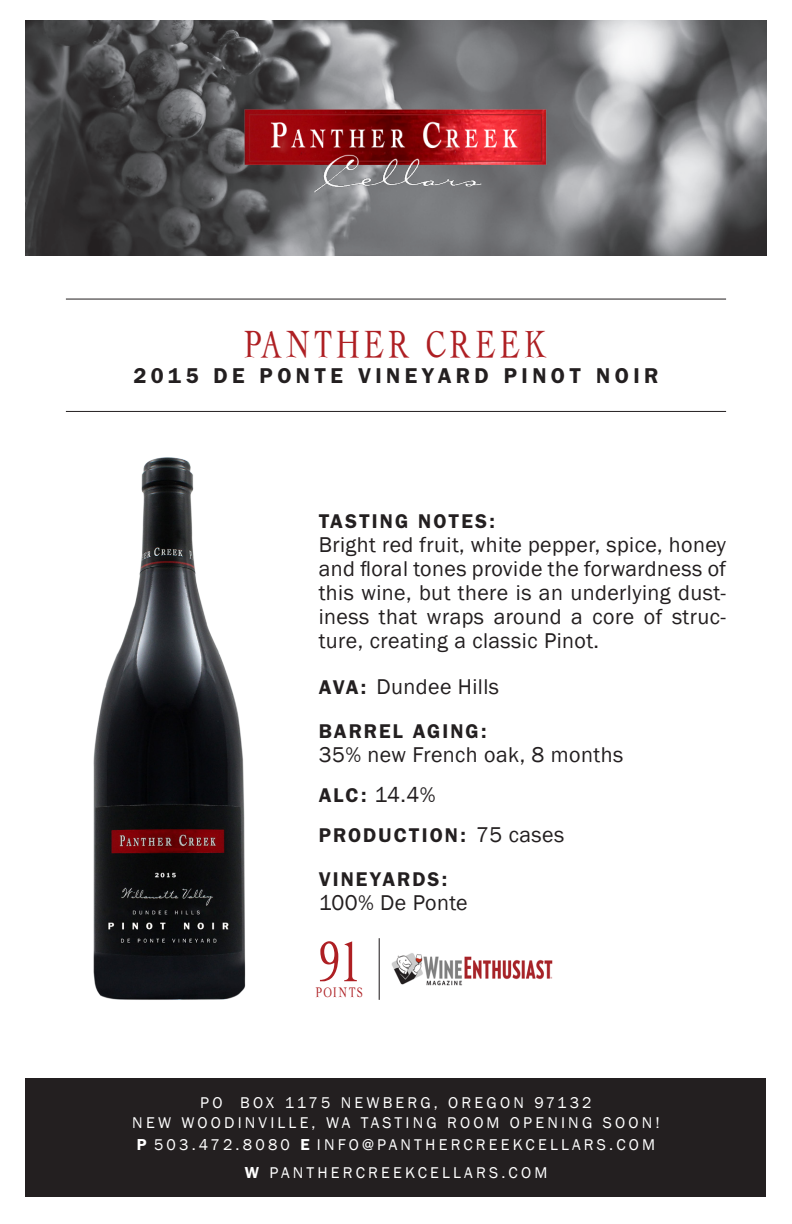
<style>
.page{position:relative;width:792px;height:1224px;background:#fff}
.page>*{position:absolute;margin:0;border:0;box-sizing:border-box;transform-origin:0 0}
.t1{font:58.4px "Abalone";color:#ae1f23}
.t2{font:38.8px "Abalone";letter-spacing:.1em;color:#ae1f23}
.t3{font:22px/24px "Franklin Gothic";letter-spacing:.02em;color:#231f20;text-align:justify}
.t4{font:600 21.6px "Franklin Gothic";letter-spacing:.2em;color:#231f20}
.t5{font:600 20px "Franklin Gothic";letter-spacing:.1em;color:#231f20}
.t6{font:16px/28px "Franklin Gothic";letter-spacing:.2em;color:#fff;text-align:center}
.t7{font:14.2px "Abalone";letter-spacing:.105em;color:#ae1f23}
.s1{font-weight:600;font-size:20px}
.s2{font-weight:400;font-size:22px}
.s3{font-weight:600}
</style>
<div class="page">
<img style="left:26px;top:21px;width:740px;height:235px">
<div style="left:26px;top:1079px;width:740px;height:118px;background:#231f20"></div>
<img style="left:93px;top:457px;width:153px;height:543px">
<hr style="left:66px;top:299px;width:660px;height:1px;background:#231f20">
<hr style="left:66px;top:411px;width:660px;height:1px;background:#231f20">
<img style="left:232px;top:96px;width:328px;height:107px">
<hr style="left:379px;top:938px;width:1px;height:62px;background:#231f20">
<img style="left:391px;top:953px;width:162px;height:33px">
<p class="t2" style="left:244px;top:326px;width:305px">PANTHER CREEK</p>
<p class="t4" style="left:134px;top:363px;width:526px">2015 DE PONTE VINEYARD PINOT NOIR</p>
<p class="t5" style="left:319px;top:509px;width:178px">TASTING NOTES:</p>
<p class="t3" style="left:319px;top:533px;width:409px">Bright red fruit, white pepper, spice, honey and floral tones provide the forwardness of this wine, but there is an underlying dust&shy;iness that wraps around a core of struc&shy;ture, creating a classic Pinot.</p>
<p class="t3" style="left:319px;top:675px;width:182px"><span class="s1">AVA:</span> Dundee Hills</p>
<p class="t5" style="left:319px;top:719px;width:170px">BARREL AGING:</p>
<p class="t3" style="left:319px;top:743px;width:306px">35% new French oak, 8 months</p>
<p class="t3" style="left:319px;top:783px;width:119px"><span class="s1">ALC:</span> 14.4%</p>
<p class="t5" style="left:319px;top:823px;width:247px">PRODUCTION: <span class="s2">75 cases</span></p>
<p class="t5" style="left:319px;top:867px;width:130px">VINEYARDS:</p>
<p class="t3" style="left:319px;top:891px;width:150px">100% De Ponte</p>
<p class="t1" style="left:319px;top:935px;width:43px">91</p>
<p class="t7" style="left:316px;top:986px;width:48px">POINTS</p>
<p class="t6" style="left:200px;top:1089px;width:393px">PO BOX 1175 NEWBERG, OREGON 97132</p>
<p class="t6" style="left:132px;top:1109px;width:529px">NEW WOODINVILLE, WA TASTING ROOM OPENING SOON!</p>
<p class="t6" style="left:137px;top:1131px;width:520px"><span class="s3">P</span> 503.472.8080 <span class="s3">E</span> INFO@PANTHERCREEKCELLARS.COM<br><span class="s3">W</span> PANTHERCREEKCELLARS.COM</p>
</div>
